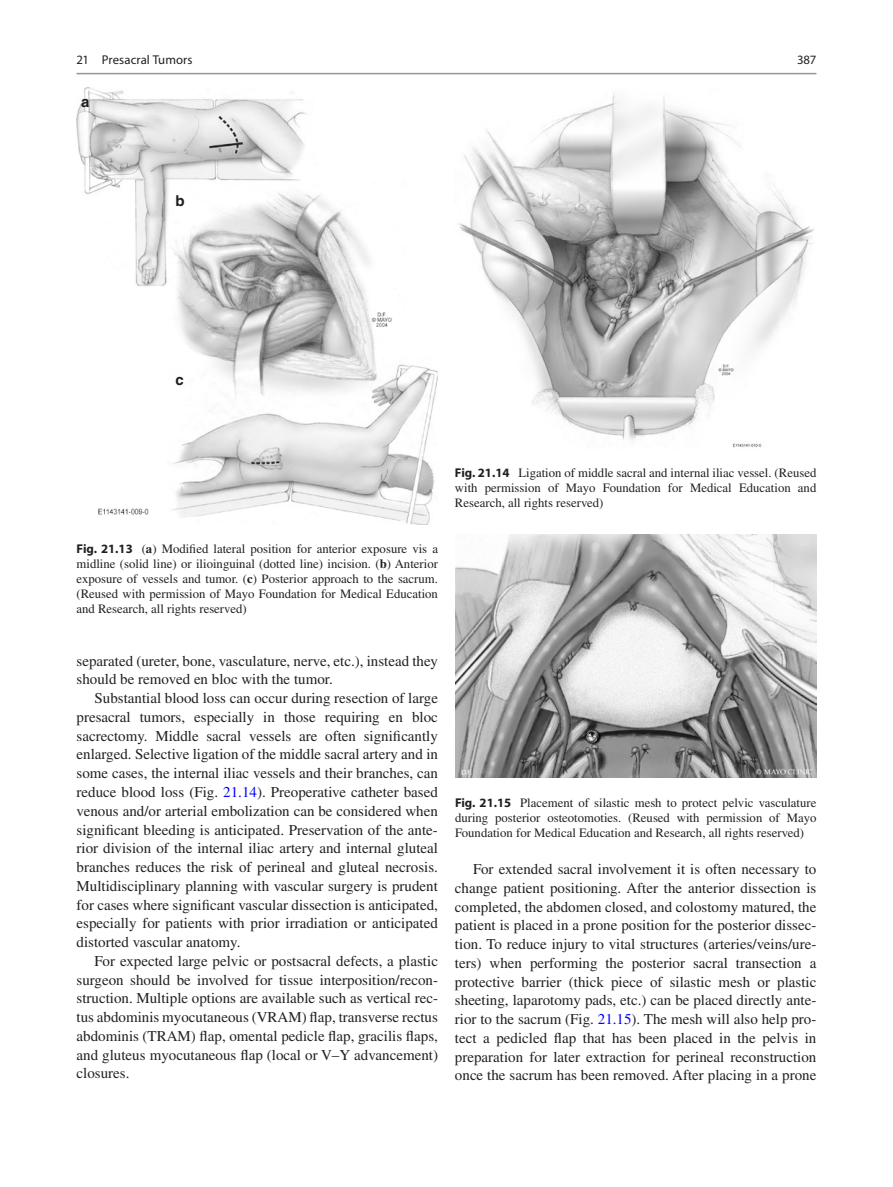
<style>
.page{position:relative;width:893px;height:1187px;background:#fff}
.page>*{position:absolute;margin:0;border:0;box-sizing:border-box;transform-origin:0 0}
.t1{font:15px/18.8px "Times LT Std";color:#231f20;text-align:justify}
.t2{font:15px "Helvetica Bold 4";color:#1d1e1f}
.t3{font:12.75px/15px "Times LT Std";color:#231f20;text-align:justify}
.t4{font:12.75px "Myriad Pro Regular 3";letter-spacing:.005em;color:#231f20}
.t5{font:12.75px "Myriad Pro";color:#231f20}
.s1{font-family:"Myriad Pro";font-weight:700}
.s2{font-weight:700}
.s3{color:#0000fa}
</style>
<div class="page">
<img style="left:77px;top:88px;width:361px;height:436px">
<img style="left:98px;top:508px;width:51px;height:8px">
<img style="left:458px;top:92px;width:357px;height:356px">
<img style="left:455px;top:535px;width:361px;height:243px">
<hr style="left:77px;top:73px;width:739px;height:1px;background:#939598">
<p class="t4" style="left:77px;top:52px;width:118px">21 Presacral Tumors</p>
<p class="t2" style="left:81px;top:92px;width:10px">a</p>
<p class="t2" style="left:176px;top:191px;width:11px">b</p>
<p class="t5" style="left:797px;top:52px;width:21px">387</p>
<p class="t2" style="left:176px;top:371px;width:10px">c</p>
<p class="t3" style="left:77px;top:541px;width:363px"><span class="s1">Fig. 21.13</span> (<span class="s2">a</span>) Modified lateral position for anterior exposure vis a midline (solid line) or ilioinguinal (dotted line) incision. (<span class="s2">b</span>) Anterior exposure of vessels and tumor. (<span class="s2">c</span>) Posterior approach to the sacrum. (Reused with permission of Mayo Foundation for Medical Education and Research, all rights reserved)</p>
<p class="t1" style="left:77px;top:651px;width:363px">separated (ureter, bone, vasculature, nerve, etc.), instead they should be removed en bloc with the tumor.</p>
<p class="t1" style="left:77px;top:688px;width:363px;text-indent:18px">Substantial blood loss can occur during resection of large presacral tumors, especially in those requiring en bloc sacrectomy. Middle sacral vessels are often significantly enlarged. Selective ligation of the middle sacral artery and in some cases, the internal iliac vessels and their branches, can reduce blood loss (Fig. <span class="s3">21.14</span>). Preoperative catheter based venous and/or arterial embolization can be considered when significant bleeding is anticipated. Preservation of the ante&shy;rior division of the internal iliac artery and internal gluteal branches reduces the risk of perineal and gluteal necrosis.<br>Multidisciplinary planning with vascular surgery is prudent for cases where significant vascular dissection is anticipated, especially for patients with prior irradiation or anticipated distorted vascular anatomy.</p>
<p class="t1" style="left:77px;top:951px;width:363px;text-indent:18px">For expected large pelvic or postsacral defects, a plastic surgeon should be involved for tissue interposition/recon&shy;struction. Multiple options are available such as vertical rec&shy;tus abdominis myocutaneous (VRAM) flap, transverse rectus abdominis (TRAM) flap, omental pedicle flap, gracilis flaps, and gluteus myocutaneous flap (local or V–Y advancement) closures.</p>
<p class="t3" style="left:455px;top:465px;width:363px"><span class="s1">Fig. 21.14</span> Ligation of middle sacral and internal iliac vessel. (Reused with permission of Mayo Foundation for Medical Education and Research, all rights reserved)</p>
<p class="t3" style="left:455px;top:794px;width:363px"><span class="s1">Fig. 21.15</span> Placement of silastic mesh to protect pelvic vasculature during posterior osteotomoties. (Reused with permission of Mayo Foundation for Medical Education and Research, all rights reserved)</p>
<p class="t1" style="left:455px;top:859px;width:363px;text-indent:18px">For extended sacral involvement it is often necessary to change patient positioning. After the anterior dissection is completed, the abdomen closed, and colostomy matured, the patient is placed in a prone position for the posterior dissec&shy;tion. To reduce injury to vital structures (arteries/veins/ure&shy;ters) when performing the posterior sacral transection a protective barrier (thick piece of silastic mesh or plastic sheeting, laparotomy pads, etc.) can be placed directly ante&shy;rior to the sacrum (Fig. <span class="s3">21.15</span>). The mesh will also help pro&shy;tect a pedicled flap that has been placed in the pelvis in preparation for later extraction for perineal reconstruction once the sacrum has been removed. After placing in a prone</p>
</div>
